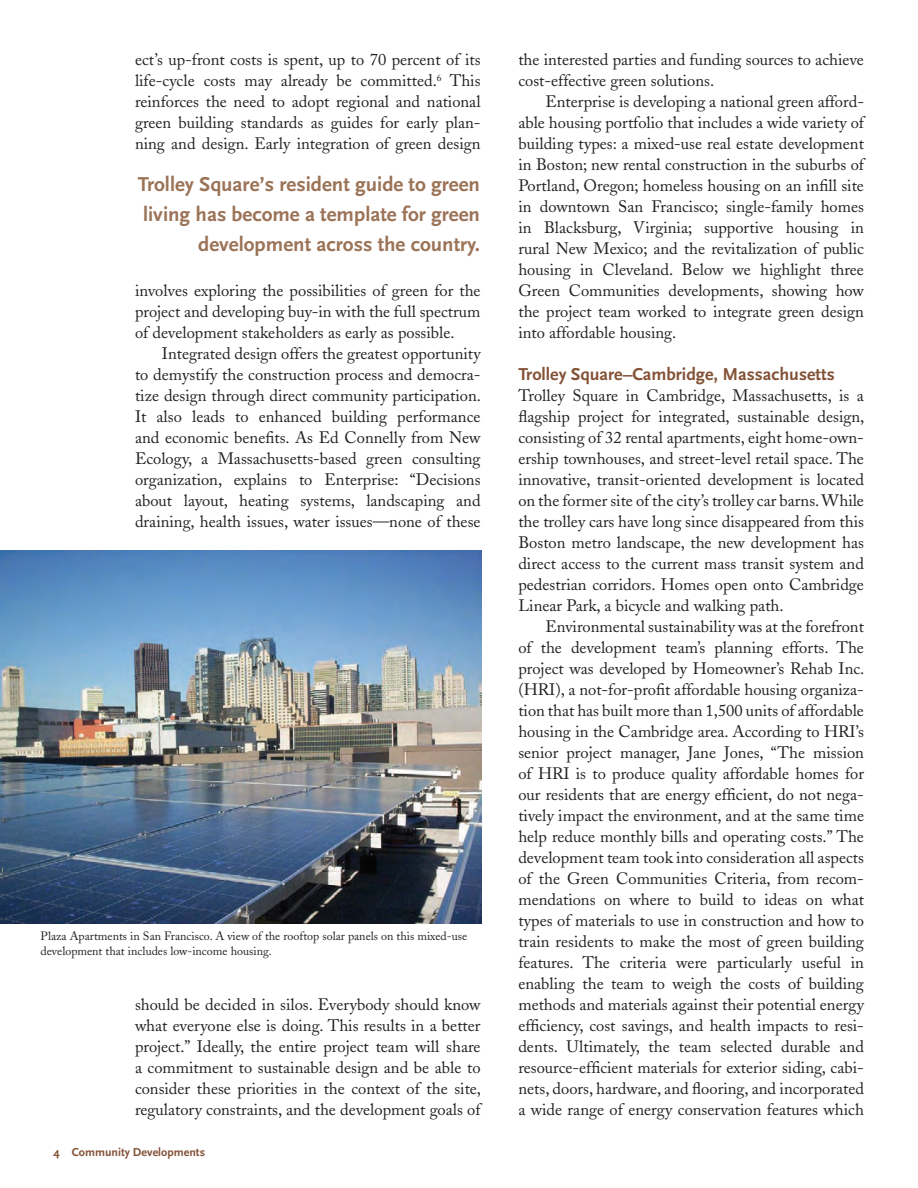
<style>
.page{position:relative;width:918px;height:1188px;background:#fff}
.page>*{position:absolute;margin:0;border:0;box-sizing:border-box;transform-origin:0 0}
.pull_quote{font:700 21px "Scala Sans";color:#9b7357}
.text_noIndent{font:700 18px "Scala Sans";color:#835237}
.text_noIndent-2{font:16.5px/21px "Adobe Caslon";color:#231f20;text-align:justify}
.B_head{font:12px/15px "Adobe Caslon";color:#231f20}
.t1{font:700 12px "Scala Sans";color:#835237}
</style>
<div class="page">
<img style="left:0;top:551px;width:481px;height:373px">
<p class="text_noIndent-2" style="left:135px;top:49px;width:347px">ect’s up-front costs is spent, up to 70 percent of its life-cycle costs may already be committed.<sup>6</sup> This reinforces the need to adopt regional and national green building standards as guides for early plan&shy;ning and design. Early integration of green design</p>
<p class="pull_quote" style="left:138px;top:173px;width:344px">Trolley Square’s resident guide to green</p>
<p class="pull_quote" style="left:143px;top:203px;width:338px">living has become a template for green</p>
<p class="pull_quote" style="left:198px;top:233px;width:283px">development across the country.</p>
<p class="text_noIndent-2" style="left:135px;top:280px;width:347px">involves exploring the possibilities of green for the project and developing buy-in with the full spectrum of development stakeholders as early as possible.</p>
<p class="text_noIndent-2" style="left:135px;top:343px;width:348px;text-indent:27px">Integrated design offers the greatest opportunity to demystify the construction process and democra&shy;tize design through direct community participation.<br>It also leads to enhanced building performance and economic benefits. As Ed Connelly from New Ecology, a Massachusetts-based green consulting organization, explains to Enterprise: “Decisions about layout, heating systems, landscaping and draining, health issues, water issues—none of these</p>
<p class="B_head" style="left:40px;top:928px;width:428px">Plaza Apartments in San Francisco. A view of the rooftop solar panels on this mixed-use development that includes low-income housing.</p>
<p class="text_noIndent-2" style="left:135px;top:994px;width:348px">should be decided in silos. Everybody should know what everyone else is doing. This results in a better project.” Ideally, the entire project team will share a commitment to sustainable design and be able to consider these priorities in the context of the site, regulatory constraints, and the development goals of</p>
<p class="t1" style="left:54px;top:1145px;width:153px">4 Community Developments</p>
<p class="text_noIndent-2" style="left:518px;top:49px;width:347px">the interested parties and funding sources to achieve cost-effective green solutions.</p>
<p class="text_noIndent-2" style="left:518px;top:91px;width:347px;text-indent:27px">Enterprise is developing a national green afford&shy;able housing portfolio that includes a wide variety of building types: a mixed-use real estate development in Boston; new rental construction in the suburbs of Portland, Oregon; homeless housing on an infill site in downtown San Francisco; single-family homes in Blacksburg, Virginia; supportive housing in rural New Mexico; and the revitalization of public housing in Cleveland. Below we highlight three Green Communities developments, showing how the project team worked to integrate green design into affordable housing.</p>
<p class="text_noIndent" style="left:518px;top:365px;width:318px">Trolley Square–Cambridge, Massachusetts</p>
<p class="text_noIndent-2" style="left:518px;top:385px;width:348px">Trolley Square in Cambridge, Massachusetts, is a flagship project for integrated, sustainable design, consisting of 32 rental apartments, eight home-own&shy;ership townhouses, and street-level retail space. The innovative, transit-oriented development is located on the former site of the city’s trolley car barns. While the trolley cars have long since disappeared from this Boston metro landscape, the new development has direct access to the current mass transit system and pedestrian corridors. Homes open onto Cambridge Linear Park, a bicycle and walking path.</p>
<p class="text_noIndent-2" style="left:518px;top:616px;width:348px;text-indent:27px">Environmental sustainability was at the forefront of the development team’s planning efforts. The project was developed by Homeowner’s Rehab Inc. (HRI), a not-for-profit affordable housing organiza&shy;tion that has built more than 1,500 units of affordable housing in the Cambridge area. According to HRI’s senior project manager, Jane Jones, “The mission of HRI is to produce quality affordable homes for our residents that are energy efficient, do not nega&shy;tively impact the environment, and at the same time help reduce monthly bills and operating costs.” The development team took into consideration all aspects of the Green Communities Criteria, from recom&shy;mendations on where to build to ideas on what types of materials to use in construction and how to train residents to make the most of green building features. The criteria were particularly useful in enabling the team to weigh the costs of building methods and materials against their potential energy efficiency, cost savings, and health impacts to resi&shy;dents. Ultimately, the team selected durable and resource-efficient materials for exterior siding, cabi&shy;nets, doors, hardware, and flooring, and incorporated a wide range of energy conservation features which</p>
</div>
